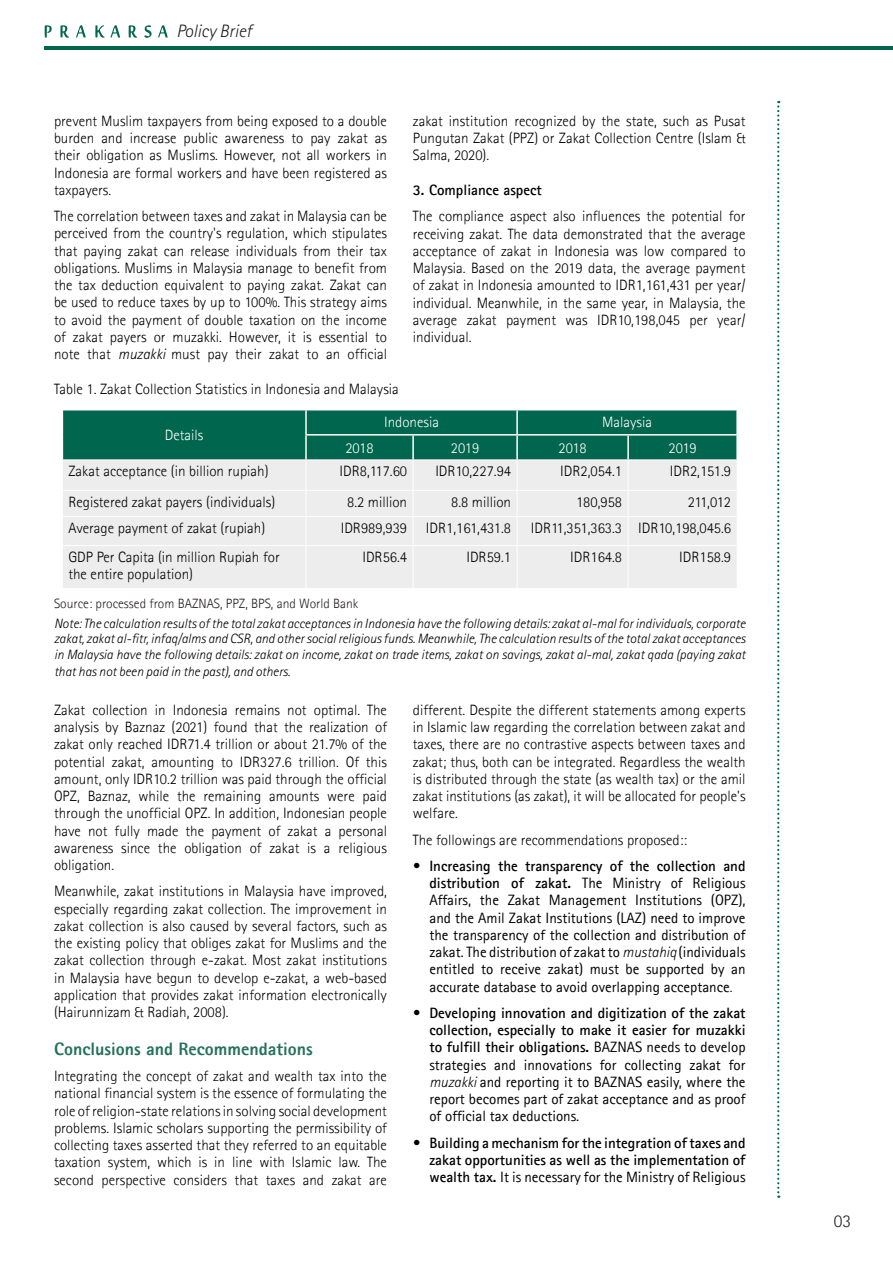
<style>
.page{position:relative;width:893px;height:1263px;background:#fff}
.page>*{position:absolute;margin:0;border:0;box-sizing:border-box;transform-origin:0 0}
.t1{font:800 18px "Agfa Rotis Sans Serif";color:#23715b}
.t2{font:italic 300 18px "Rotis Sans Serif Std";color:#231f20}
.t3{font:300 18px "Agfa Rotis Sans Serif";color:#231f20}
.t4{font:300 15px/17.2px "Agfa Rotis Sans Serif";color:#000;text-align:justify}
.t5{font:15px/17.2px "Agfa Rotis Sans Serif";color:#000;text-align:justify}
.t6{font:700 15px/17.2px "Agfa Rotis Sans Serif";color:#000;text-align:justify}
.t7{font:300 15px "Agfa Rotis Sans Serif";color:#fff}
.t8{font:italic 300 13.5px/15.6px "Rotis Sans Serif Std";color:#000;text-align:justify}
.t9{font:300 13.5px "Agfa Rotis Sans Serif";color:#231f20}
.s1{font-family:"Rotis Sans Serif Std";font-style:italic}
.s2{font-weight:700}
.s3{font-family:"Rotis Sans Serif Std";font-weight:300;font-style:italic}
.s4{font-weight:300}
.s5{font-weight:400}
</style>
<div class="page">
<hr style="left:44px;top:46px;width:849px;height:3px;background:#00664d">
<svg style="left:44px;top:25px;width:124px;height:13px"></svg>
<svg style="left:777px;top:101px;width:2px;height:1097px"></svg>
<div style="left:63px;top:460px;width:674px;height:128px;background:#ededed"></div>
<div style="left:62px;top:410px;width:674px;height:49px;background:#00664d"></div>
<hr style="left:305px;top:410px;width:2px;height:24px;background:#fff">
<hr style="left:516px;top:410px;width:2px;height:24px;background:#fff">
<hr style="left:305px;top:434px;width:108px;height:2px;background:#fff">
<hr style="left:305px;top:436px;width:2px;height:23px;background:#fff">
<hr style="left:413px;top:434px;width:104px;height:2px;background:#fff">
<hr style="left:412px;top:436px;width:2px;height:23px;background:#fff">
<hr style="left:517px;top:434px;width:111px;height:2px;background:#fff">
<hr style="left:516px;top:436px;width:2px;height:23px;background:#fff">
<hr style="left:628px;top:434px;width:110px;height:2px;background:#fff">
<hr style="left:627px;top:436px;width:2px;height:23px;background:#fff">
<hr style="left:306px;top:460px;width:1px;height:30px;background:#fff">
<hr style="left:413px;top:460px;width:1px;height:30px;background:#fff">
<hr style="left:517px;top:460px;width:1px;height:30px;background:#fff">
<hr style="left:628px;top:460px;width:1px;height:30px;background:#fff">
<hr style="left:62px;top:490px;width:244px;height:1px;background:#fff">
<hr style="left:306px;top:490px;width:107px;height:1px;background:#fff">
<hr style="left:413px;top:490px;width:104px;height:1px;background:#fff">
<hr style="left:517px;top:490px;width:111px;height:1px;background:#fff">
<hr style="left:628px;top:490px;width:109px;height:1px;background:#fff">
<hr style="left:62px;top:516px;width:244px;height:1px;background:#fff">
<hr style="left:306px;top:516px;width:107px;height:1px;background:#fff">
<svg style="left:306px;top:491px;width:1px;height:54px"></svg>
<hr style="left:413px;top:516px;width:104px;height:1px;background:#fff">
<svg style="left:413px;top:491px;width:1px;height:54px"></svg>
<hr style="left:517px;top:516px;width:111px;height:1px;background:#fff">
<svg style="left:517px;top:491px;width:1px;height:54px"></svg>
<hr style="left:628px;top:516px;width:109px;height:1px;background:#fff">
<svg style="left:628px;top:491px;width:1px;height:54px"></svg>
<hr style="left:62px;top:545px;width:244px;height:1px;background:#fff">
<hr style="left:306px;top:545px;width:107px;height:1px;background:#fff">
<hr style="left:306px;top:546px;width:1px;height:42px;background:#fff">
<hr style="left:413px;top:545px;width:104px;height:1px;background:#fff">
<hr style="left:413px;top:546px;width:1px;height:42px;background:#fff">
<hr style="left:517px;top:545px;width:111px;height:1px;background:#fff">
<hr style="left:517px;top:546px;width:1px;height:42px;background:#fff">
<hr style="left:628px;top:545px;width:109px;height:1px;background:#fff">
<hr style="left:628px;top:546px;width:1px;height:42px;background:#fff">
<p class="t2" style="left:176px;top:23px;width:77px">Policy Brief</p>
<p class="t4" style="left:54px;top:113px;width:335px">prevent Muslim taxpayers from being exposed to a double burden and increase public awareness to pay zakat as their obligation as Muslims. However, not all workers in Indonesia are formal workers and have been registered as taxpayers.</p>
<p class="t4" style="left:54px;top:208px;width:335px">The correlation between taxes and zakat in Malaysia can be perceived from the country's regulation, which stipulates that paying zakat can release individuals from their tax obligations. Muslims in Malaysia manage to benefit from the tax deduction equivalent to paying zakat. Zakat can be used to reduce taxes by up to 100%. This strategy aims to avoid the payment of double taxation on the income of zakat payers or muzakki. However, it is essential to note that <span class="s1">muzakki</span> must pay their zakat to an official</p>
<p class="t4" style="left:413px;top:113px;width:334px">zakat institution recognized by the state, such as Pusat Pungutan Zakat (PPZ) or Zakat Collection Centre (Islam &amp; Salma, 2020).</p>
<p class="t6" style="left:413px;top:183px;width:130px">3. Compliance aspect</p>
<p class="t4" style="left:413px;top:209px;width:334px">The compliance aspect also influences the potential for receiving zakat. The data demonstrated that the average acceptance of zakat in Indonesia was low compared to Malaysia. Based on the 2019 data, the average payment of zakat in Indonesia amounted to IDR1,161,431 per year/ individual. Meanwhile, in the same year, in Malaysia, the average zakat payment was IDR10,198,045 per year/ individual.</p>
<p class="t4" style="left:54px;top:381px;width:346px">Table 1. Zakat Collection Statistics in Indonesia and Malaysia</p>
<p class="t7" style="left:165px;top:428px;width:40px">Details</p>
<p class="t7" style="left:384px;top:416px;width:56px">Indonesia</p>
<p class="t7" style="left:602px;top:416px;width:51px">Malaysia</p>
<p class="t7" style="left:345px;top:441px;width:30px">2018</p>
<p class="t7" style="left:451px;top:441px;width:30px">2019</p>
<p class="t7" style="left:558px;top:441px;width:30px">2018</p>
<p class="t7" style="left:668px;top:441px;width:30px">2019</p>
<p class="t4" style="left:68px;top:463px;width:202px">Zakat acceptance (in billion rupiah)</p>
<p class="t4" style="left:340px;top:463px;width:69px">IDR8,117.60</p>
<p class="t4" style="left:435px;top:463px;width:77px">IDR10,227.94</p>
<p class="t4" style="left:560px;top:463px;width:63px">IDR2,054.1</p>
<p class="t4" style="left:670px;top:463px;width:63px">IDR2,151.9</p>
<p class="t4" style="left:68px;top:494px;width:208px">Registered zakat payers (individuals)</p>
<p class="t4" style="left:347px;top:494px;width:61px">8.2 million</p>
<p class="t4" style="left:451px;top:494px;width:61px">8.8 million</p>
<p class="t4" style="left:576px;top:494px;width:48px">180,958</p>
<p class="t4" style="left:688px;top:494px;width:45px">211,012</p>
<p class="t4" style="left:68px;top:520px;width:198px">Average payment of zakat (rupiah)</p>
<p class="t4" style="left:341px;top:520px;width:68px">IDR989,939</p>
<p class="t4" style="left:426px;top:520px;width:87px">IDR1,161,431.8</p>
<p class="t4" style="left:531px;top:520px;width:202px">IDR11,351,363.3 IDR10,198,045.6</p>
<p class="t4" style="left:68px;top:549px;width:213px">GDP Per Capita (in million Rupiah for the entire population)</p>
<p class="t4" style="left:362px;top:549px;width:46px">IDR56.4</p>
<p class="t4" style="left:466px;top:549px;width:46px">IDR59.1</p>
<p class="t4" style="left:570px;top:549px;width:53px">IDR164.8</p>
<p class="t4" style="left:679px;top:549px;width:53px">IDR158.9</p>
<p class="t9" style="left:54px;top:598px;width:306px">Source: processed from BAZNAS, PPZ, BPS, and World Bank</p>
<p class="t8" style="left:54px;top:616px;width:693px">Note: The calculation results of the total zakat acceptances in Indonesia have the following details: zakat al-mal for individuals, corporate zakat, zakat al-fitr, infaq/alms and CSR, and other social religious funds. Meanwhile, The calculation results of the total zakat acceptances in Malaysia have the following details: zakat on income, zakat on trade items, zakat on savings, zakat al-mal, zakat qada (paying zakat</p>
<p class="t8" style="left:54px;top:665px;width:238px">that has not been paid in the past), and others.</p>
<p class="t4" style="left:54px;top:702px;width:335px">Zakat collection in Indonesia remains not optimal. The analysis by Baznaz (2021) found that the realization of zakat only reached IDR71.4 trillion or about 21.7% of the potential zakat, amounting to IDR327.6 trillion. Of this amount, only IDR10.2 trillion was paid through the official OPZ, Baznaz, while the remaining amounts were paid through the unofficial OPZ. In addition, Indonesian people have not fully made the payment of zakat a personal awareness since the obligation of zakat is a religious obligation.</p>
<p class="t4" style="left:54px;top:883px;width:335px">Meanwhile, zakat institutions in Malaysia have improved, especially regarding zakat collection. The improvement in zakat collection is also caused by several factors, such as the existing policy that obliges zakat for Muslims and the zakat collection through e-zakat. Most zakat institutions in Malaysia have begun to develop e-zakat, a web-based application that provides zakat information electronically (Hairunnizam &amp; Radiah, 2008).</p>
<p class="t1" style="left:54px;top:1043px;width:260px">Conclusions and Recommendations</p>
<p class="t4" style="left:54px;top:1068px;width:335px">Integrating the concept of zakat and wealth tax into the national financial system is the essence of formulating the role of religion-state relations in solving social development problems. Islamic scholars supporting the permissibility of collecting taxes asserted that they referred to an equitable taxation system, which is in line with Islamic law. The second perspective considers that taxes and zakat are</p>
<p class="t4" style="left:413px;top:702px;width:334px">different. Despite the different statements among experts in Islamic law regarding the correlation between zakat and taxes, there are no contrastive aspects between taxes and zakat; thus, both can be integrated. Regardless the wealth is distributed through the state (as wealth tax) or the amil zakat institutions (as zakat), it will be allocated for people's welfare.</p>
<p class="t4" style="left:413px;top:832px;width:276px">The followings are recommendations proposed::</p>
<p class="t5" style="left:429px;top:858px;width:318px;text-indent:-16px"><span class="s2">• Increasing the transparency of the collection and distribution of zakat.</span> The Ministry of Religious Affairs, the Zakat Management Institutions (OPZ), and the Amil Zakat Institutions (LAZ) need to improve the transparency of the collection and distribution of zakat. The distribution of zakat to <span class="s3">mustahiq</span> (individuals entitled to receive zakat) must be supported by an accurate database to avoid overlapping acceptance<span class="s4">.</span></p>
<p class="t5" style="left:429px;top:1005px;width:318px;text-indent:-16px"><span class="s2">• Developing innovation and digitization of the zakat collection, especially to make it easier for muzakki to fulfill their obligations.</span> BAZNAS needs to develop strategies and innovations for collecting zakat for <span class="s3">muzakki</span> and reporting it to BAZNAS easily, where the report becomes part of zakat acceptance and as proof of official tax deductions.</p>
<p class="t6" style="left:429px;top:1135px;width:318px;text-indent:-16px">• Building a mechanism for the integration of taxes and zakat opportunities as well as the implementation of wealth tax. <span class="s5">It is necessary for the Ministry of Religious</span></p>
<p class="t3" style="left:834px;top:1213px;width:19px">03</p>
</div>
